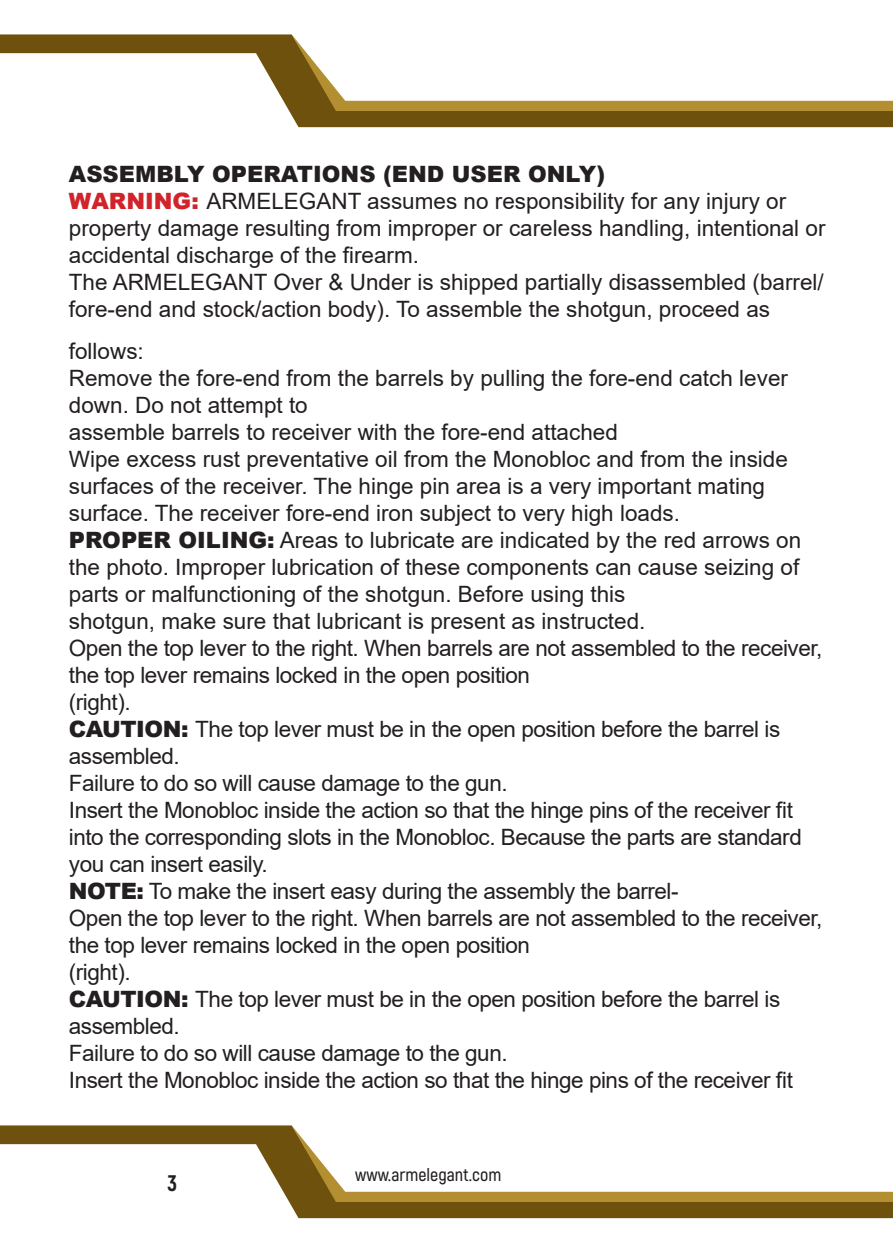
<style>
.page{position:relative;width:893px;height:1259px;background:#fff}
.page>*{position:absolute;margin:0;border:0;box-sizing:border-box;transform-origin:0 0}
.t1{font:22.5px/27px "Arial";color:#231f20}
.t2{font:22.5px/27px "Arial";letter-spacing:-.02em;color:#231f20}
.t3{font:900 22.5px "Arial";color:#231f20}
.t4{font:800 22.5px "Akrobat";color:#231f20}
.t5{font:600 18px "Akrobat";color:#231f20}
.s1{font-weight:900;color:#d1232a}
.s2{font-weight:900}
</style>
<div class="page">
<svg style="left:0;top:1125px;width:892px;height:93px"></svg>
<svg style="left:292px;top:1125px;width:600px;height:77px"></svg>
<svg style="left:892px;top:1191px;width:1px;height:27px"></svg>
<svg style="left:0;top:34px;width:893px;height:93px"></svg>
<svg style="left:292px;top:34px;width:601px;height:77px"></svg>
<p class="t3" style="left:69px;top:158px;width:538px">ASSEMBLY OPERATIONS (END USER ONLY)</p>
<p class="t1" style="left:69px;top:188px;width:758px"><span class="s1">WARNING:</span> ARMELEGANT assumes no responsibility for any injury or property damage resulting from improper or careless handling, intentional or accidental discharge of the firearm.</p>
<p class="t1" style="left:69px;top:269px;width:756px">The ARMELEGANT Over &amp; Under is shipped partially disassembled (barrel/ fore-end and stock/action body). To assemble the shotgun, proceed as</p>
<p class="t1" style="left:69px;top:337px;width:77px">follows:</p>
<p class="t1" style="left:69px;top:364px;width:721px">Remove the fore-end from the barrels by pulling the fore-end catch lever down. Do not attempt to</p>
<p class="t1" style="left:69px;top:418px;width:550px">assemble barrels to receiver with the fore-end attached</p>
<p class="t1" style="left:69px;top:445px;width:721px">Wipe excess rust preventative oil from the Monobloc and from the inside surfaces of the receiver. The hinge pin area is a very important mating surface. The receiver fore-end iron subject to very high loads.</p>
<p class="t1" style="left:69px;top:526px;width:734px;text-align:justify"><span class="s2">PROPER OILING:</span> Areas to lubricate are indicated by the red arrows on the photo. Improper lubrication of these components can cause seizing of parts or malfunctioning of the shotgun. Before using this</p>
<p class="t1" style="left:69px;top:607px;width:578px">shotgun, make sure that lubricant is present as instructed.</p>
<p class="t2" style="left:69px;top:634px;width:755px">Open the top lever to the right. When barrels are not assembled to the receiver, the top lever remains locked in the open position</p>
<p class="t1" style="left:69px;top:688px;width:63px">(right).</p>
<p class="t2" style="left:69px;top:715px;width:713px"><span class="s2">CAUTION:</span> The top lever must be in the open position before the barrel is assembled.</p>
<p class="t2" style="left:69px;top:769px;width:440px">Failure to do so will cause damage to the gun.</p>
<p class="t2" style="left:69px;top:796px;width:734px">Insert the Monobloc inside the action so that the hinge pins of the receiver fit into the corresponding slots in the Monobloc. Because the parts are standard you can insert easily.</p>
<p class="t2" style="left:69px;top:877px;width:611px"><span class="s2">NOTE:</span> To make the insert easy during the assembly the barrel-</p>
<p class="t2" style="left:69px;top:904px;width:755px">Open the top lever to the right. When barrels are not assembled to the receiver, the top lever remains locked in the open position</p>
<p class="t1" style="left:69px;top:958px;width:63px">(right).</p>
<p class="t2" style="left:69px;top:985px;width:713px"><span class="s2">CAUTION:</span> The top lever must be in the open position before the barrel is assembled.</p>
<p class="t2" style="left:69px;top:1039px;width:440px">Failure to do so will cause damage to the gun.</p>
<p class="t2" style="left:69px;top:1066px;width:726px">Insert the Monobloc inside the action so that the hinge pins of the receiver fit</p>
<p class="t4" style="left:168px;top:1168px;width:11px">3</p>
<p class="t5" style="left:355px;top:1163px;width:148px">www.armelegant.com</p>
</div>
